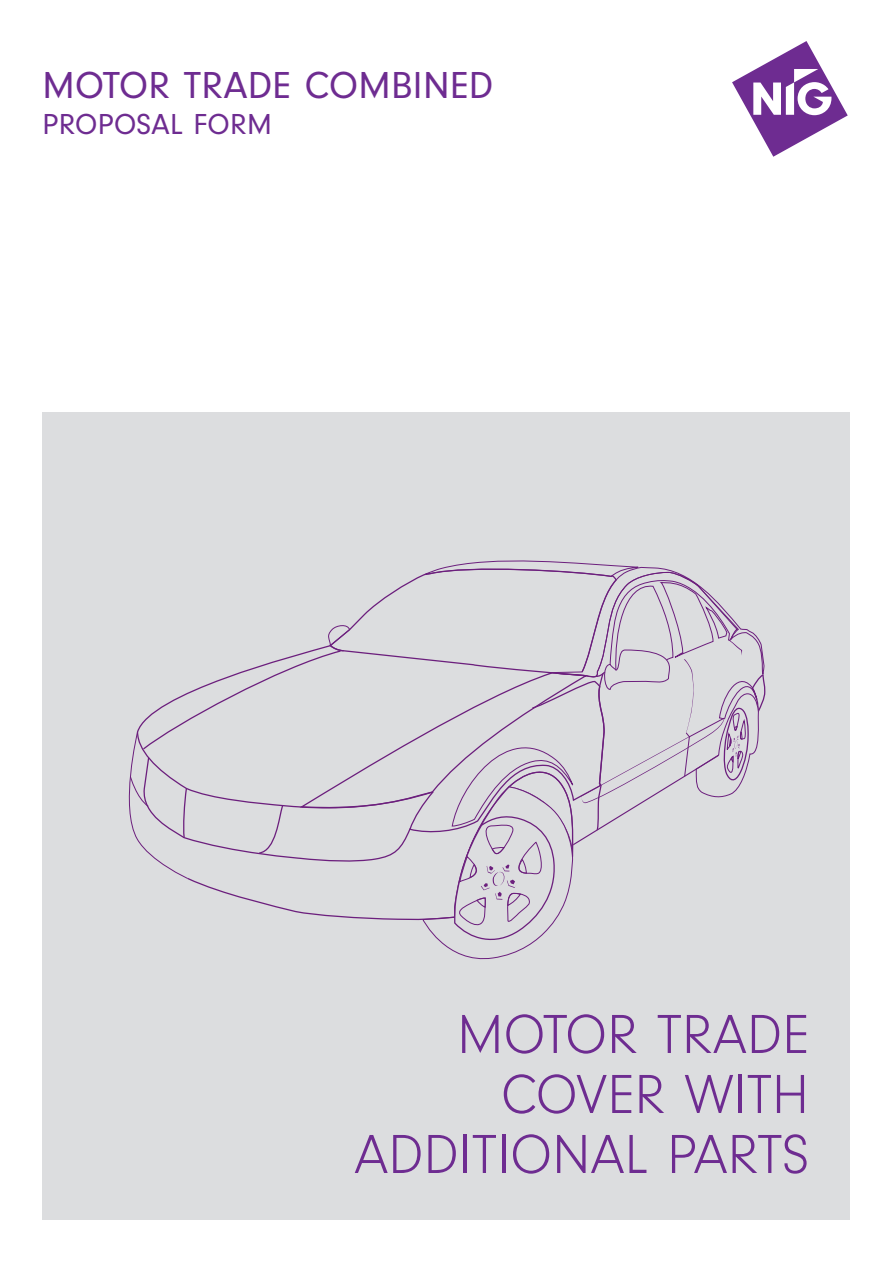
<style>
.page{position:relative;width:893px;height:1263px;background:#fff}
.page>*{position:absolute;margin:0;border:0;box-sizing:border-box;transform-origin:0 0}
.t1{font:57px/60px "Neuzeit Gro T Ligh";color:#6e2c91;text-align:right}
.t2{font:39px "Neuzeit Gro T";letter-spacing:.01em;color:#6e2c91}
.t3{font:30px "Neuzeit Gro T";letter-spacing:.01em;color:#6e2c91}
</style>
<div class="page">
<svg style="left:732px;top:41px;width:116px;height:116px"></svg>
<div style="left:43px;top:412px;width:807px;height:808px;background:#dcdddf"></div>
<svg style="left:128px;top:560px;width:638px;height:400px"></svg>
<p class="t2" style="left:43px;top:62px;width:452px">MOTOR TRADE COMBINED</p>
<p class="t3" style="left:43px;top:106px;width:231px">PROPOSAL FORM</p>
<p class="t1" style="left:354px;top:1003px;width:456px">MOTOR TRADE<br>COVER WITH<br>ADDITIONAL PARTS</p>
</div>
